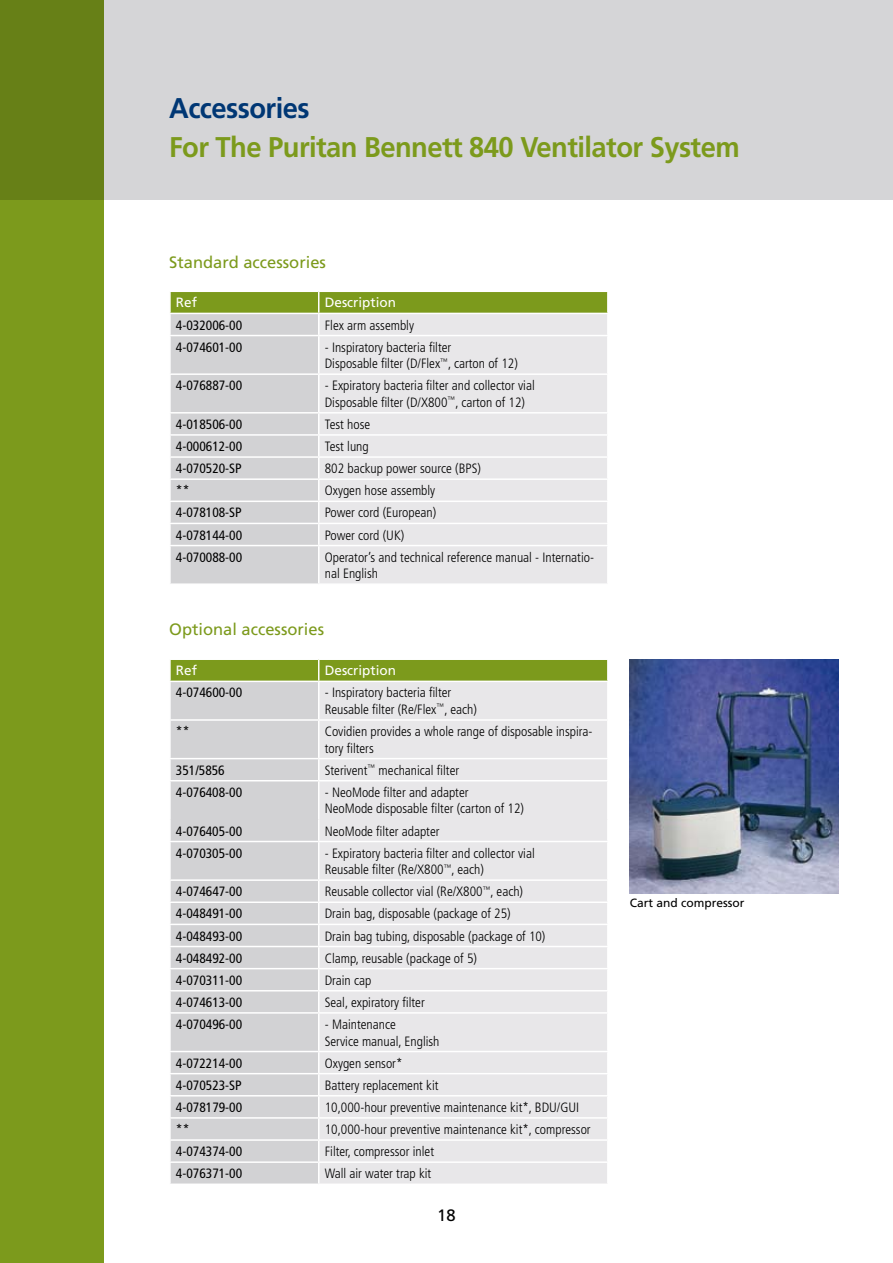
<style>
.page{position:relative;width:893px;height:1263px;background:#fff}
.page>*{position:absolute;margin:0;border:0;box-sizing:border-box;transform-origin:0 0}
.t1{font:700 28.5px "Frutiger LT Std";letter-spacing:-.02em;color:#7c9a1c;scale:.96 1}
.t2{font:700 28.5px "Frutiger LT Std";letter-spacing:-.02em;color:#003774;scale:.96 1}
.t3{font:16.5px "Frutiger LT Std";color:#7c9a1c}
.t4{font:16.5px "Frutiger LT Std";color:#000}
.t5{font:300 condensed 13.5px/16.5px "Frutiger LT Std";color:#000}
.t6{font:condensed 13.5px "Frutiger LT Std";color:#000}
.t7{font:13.5px "Frutiger LT Std";color:#fff}
.t8{font:12px "Frutiger LT Std";color:#000}
</style>
<div class="page">
<div style="left:0;top:0;width:104px;height:1263px;background:#7c9a1c"></div>
<svg style="left:0;top:0;width:893px;height:200px;background:#c8cbc0"></svg>
<svg style="left:170px;top:291px;width:438px;height:292px;background:#dbdcd5"></svg>
<hr style="left:607px;top:524px;width:2px;height:21px;background:#fff">
<hr style="left:169px;top:545px;width:150px;height:1px;background:#fff">
<hr style="left:169px;top:546px;width:2px;height:37px;background:#fff">
<hr style="left:319px;top:545px;width:290px;height:1px;background:#fff">
<hr style="left:318px;top:546px;width:1px;height:37px;background:#fff">
<hr style="left:607px;top:546px;width:2px;height:37px;background:#fff">
<div style="left:171px;top:682px;width:147px;height:501px;background:#d2d2d4"></div>
<div style="left:319px;top:682px;width:288px;height:501px;background:#e8e7e9"></div>
<svg style="left:170px;top:659px;width:437px;height:22px;background:#84a02b"></svg>
<hr style="left:169px;top:719px;width:150px;height:2px;background:#fff">
<hr style="left:319px;top:719px;width:290px;height:2px;background:#fff">
<hr style="left:169px;top:758px;width:150px;height:1px;background:#fff">
<hr style="left:319px;top:758px;width:290px;height:1px;background:#fff">
<hr style="left:169px;top:780px;width:150px;height:1px;background:#fff">
<hr style="left:319px;top:780px;width:290px;height:1px;background:#fff">
<hr style="left:169px;top:841px;width:150px;height:1px;background:#fff">
<hr style="left:319px;top:841px;width:290px;height:1px;background:#fff">
<hr style="left:169px;top:879px;width:150px;height:2px;background:#fff">
<hr style="left:319px;top:879px;width:290px;height:2px;background:#fff">
<hr style="left:169px;top:901px;width:150px;height:2px;background:#fff">
<hr style="left:319px;top:901px;width:290px;height:2px;background:#fff">
<hr style="left:169px;top:924px;width:150px;height:1px;background:#fff">
<hr style="left:319px;top:924px;width:290px;height:1px;background:#fff">
<hr style="left:169px;top:946px;width:150px;height:1px;background:#fff">
<hr style="left:319px;top:946px;width:290px;height:1px;background:#fff">
<hr style="left:169px;top:968px;width:150px;height:1px;background:#fff">
<hr style="left:319px;top:968px;width:290px;height:1px;background:#fff">
<hr style="left:169px;top:990px;width:150px;height:1px;background:#fff">
<hr style="left:319px;top:990px;width:290px;height:1px;background:#fff">
<hr style="left:169px;top:1012px;width:150px;height:2px;background:#fff">
<hr style="left:319px;top:1012px;width:290px;height:2px;background:#fff">
<hr style="left:169px;top:1051px;width:150px;height:1px;background:#fff">
<hr style="left:319px;top:1051px;width:290px;height:1px;background:#fff">
<hr style="left:169px;top:1073px;width:150px;height:1px;background:#fff">
<hr style="left:319px;top:1073px;width:290px;height:1px;background:#fff">
<hr style="left:169px;top:1095px;width:150px;height:1px;background:#fff">
<hr style="left:319px;top:1095px;width:290px;height:1px;background:#fff">
<hr style="left:169px;top:1117px;width:150px;height:2px;background:#fff">
<hr style="left:319px;top:1117px;width:290px;height:2px;background:#fff">
<hr style="left:169px;top:1139px;width:150px;height:2px;background:#fff">
<hr style="left:319px;top:1139px;width:290px;height:2px;background:#fff">
<hr style="left:169px;top:1161px;width:150px;height:2px;background:#fff">
<hr style="left:319px;top:1161px;width:290px;height:2px;background:#fff">
<img style="left:630px;top:659px;width:209px;height:234px">
<h1 class="t2" style="left:169px;top:91px;width:148px">Accessories</h1>
<h1 class="t1" style="left:169px;top:130px;width:596px">For The Puritan Bennett 840 Ventilator System</h1>
<p class="t3" style="left:169px;top:252px;width:158px">Standard accessories</p>
<p class="t7" style="left:176px;top:295px;width:23px">Ref</p>
<p class="t7" style="left:325px;top:295px;width:73px">Description</p>
<p class="t6" style="left:176px;top:317px;width:68px">4-032006-00</p>
<p class="t5" style="left:325px;top:317px;width:91px">Flex arm assembly</p>
<p class="t6" style="left:176px;top:339px;width:68px">4-074601-00</p>
<p class="t5" style="left:325px;top:339px;width:195px">- Inspiratory bacteria filter<br>Disposable filter (D/Flex<sup>™</sup>, carton of 12)</p>
<p class="t6" style="left:176px;top:378px;width:68px">4-076887-00</p>
<p class="t5" style="left:325px;top:378px;width:212px">- Expiratory bacteria filter and collector vial<br>Disposable filter (D/X800<sup>™</sup>, carton of 12)</p>
<p class="t6" style="left:176px;top:416px;width:68px">4-018506-00</p>
<p class="t5" style="left:325px;top:416px;width:47px">Test hose</p>
<p class="t6" style="left:176px;top:438px;width:68px">4-000612-00</p>
<p class="t5" style="left:325px;top:438px;width:46px">Test lung</p>
<p class="t6" style="left:176px;top:461px;width:67px">4-070520-SP</p>
<p class="t5" style="left:325px;top:460px;width:158px">802 backup power source (BPS)</p>
<p class="t6" style="left:176px;top:483px;width:15px">**</p>
<p class="t5" style="left:325px;top:483px;width:112px">Oxygen hose assembly</p>
<p class="t6" style="left:176px;top:505px;width:67px">4-078108-SP</p>
<p class="t5" style="left:325px;top:505px;width:113px">Power cord (European)</p>
<p class="t6" style="left:176px;top:527px;width:68px">4-078144-00</p>
<p class="t5" style="left:325px;top:527px;width:81px">Power cord (UK)</p>
<p class="t6" style="left:176px;top:549px;width:68px">4-070088-00</p>
<p class="t5" style="left:325px;top:549px;width:271px">Operator’s and technical reference manual - Internatio&shy;nal English</p>
<p class="t3" style="left:169px;top:620px;width:156px">Optional accessories</p>
<p class="t7" style="left:176px;top:663px;width:23px">Ref</p>
<p class="t7" style="left:325px;top:663px;width:73px">Description</p>
<p class="t6" style="left:176px;top:685px;width:68px">4-074600-00</p>
<p class="t5" style="left:325px;top:685px;width:154px">- Inspiratory bacteria filter<br>Reusable filter (Re/Flex<sup>™</sup>, each)</p>
<p class="t6" style="left:176px;top:723px;width:15px">**</p>
<p class="t5" style="left:325px;top:723px;width:269px">Covidien provides a whole range of disposable inspira&shy;tory filters</p>
<p class="t6" style="left:176px;top:762px;width:50px">351/5856</p>
<p class="t5" style="left:325px;top:762px;width:136px">Sterivent<sup>™</sup> mechanical filter</p>
<p class="t6" style="left:176px;top:784px;width:68px">4-076408-00</p>
<p class="t5" style="left:325px;top:784px;width:201px">- NeoMode filter and adapter<br>NeoMode disposable filter (carton of 12)</p>
<p class="t6" style="left:176px;top:823px;width:68px">4-076405-00</p>
<p class="t5" style="left:325px;top:823px;width:116px">NeoMode filter adapter</p>
<p class="t6" style="left:176px;top:845px;width:68px">4-070305-00</p>
<p class="t5" style="left:325px;top:845px;width:212px">- Expiratory bacteria filter and collector vial<br>Reusable filter (Re/X800<sup>™</sup>, each)</p>
<p class="t6" style="left:176px;top:884px;width:68px">4-074647-00</p>
<p class="t5" style="left:325px;top:883px;width:200px">Reusable collector vial (Re/X800<sup>™</sup>, each)</p>
<p class="t6" style="left:176px;top:906px;width:68px">4-048491-00</p>
<p class="t5" style="left:325px;top:906px;width:187px">Drain bag, disposable (package of 25)</p>
<p class="t6" style="left:176px;top:928px;width:68px">4-048493-00</p>
<p class="t5" style="left:325px;top:928px;width:222px">Drain bag tubing, disposable (package of 10)</p>
<p class="t6" style="left:176px;top:950px;width:68px">4-048492-00</p>
<p class="t5" style="left:325px;top:950px;width:154px">Clamp, reusable (package of 5)</p>
<p class="t6" style="left:176px;top:972px;width:68px">4-070311-00</p>
<p class="t5" style="left:325px;top:972px;width:48px">Drain cap</p>
<p class="t6" style="left:176px;top:994px;width:68px">4-074613-00</p>
<p class="t5" style="left:325px;top:994px;width:102px">Seal, expiratory filter</p>
<p class="t6" style="left:176px;top:1016px;width:68px">4-070496-00</p>
<p class="t5" style="left:325px;top:1016px;width:116px">- Maintenance<br>Service manual, English</p>
<p class="t6" style="left:176px;top:1055px;width:68px">4-072214-00</p>
<p class="t5" style="left:325px;top:1055px;width:79px">Oxygen sensor*</p>
<p class="t6" style="left:176px;top:1077px;width:67px">4-070523-SP</p>
<p class="t5" style="left:325px;top:1077px;width:115px">Battery replacement kit</p>
<p class="t6" style="left:176px;top:1099px;width:68px">4-078179-00</p>
<p class="t5" style="left:325px;top:1099px;width:256px">10,000-hour preventive maintenance kit*, BDU/GUI</p>
<p class="t6" style="left:176px;top:1121px;width:15px">**</p>
<p class="t5" style="left:325px;top:1121px;width:267px">10,000-hour preventive maintenance kit*, compressor</p>
<p class="t6" style="left:176px;top:1143px;width:68px">4-074374-00</p>
<p class="t5" style="left:325px;top:1143px;width:111px">Filter, compressor inlet</p>
<p class="t6" style="left:176px;top:1166px;width:68px">4-076371-00</p>
<p class="t5" style="left:325px;top:1165px;width:108px">Wall air water trap kit</p>
<p class="t4" style="left:437px;top:1206px;width:20px">18</p>
<p class="t8" style="left:630px;top:895px;width:116px">Cart and compressor</p>
</div>
